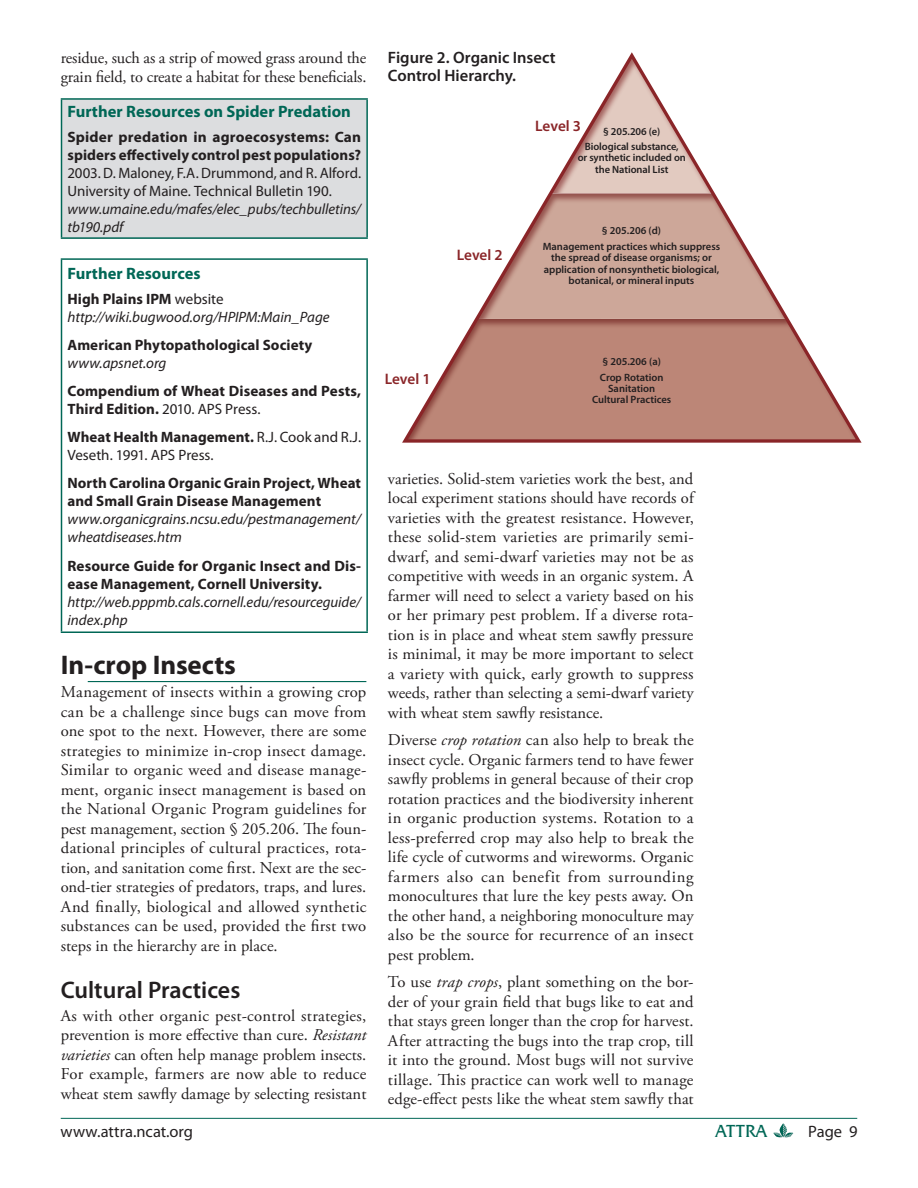
<style>
.page{position:relative;width:918px;height:1188px;background:#fff}
.page>*{position:absolute;margin:0;border:0;box-sizing:border-box;transform-origin:0 0}
.t1{font:700 27px "Myriad Pro";letter-spacing:-.005em;color:#231f20}
.t2{font:600 24px "Myriad Pro";color:#231f20}
.t3{font:16.5px/19.5px "Adobe Garamond Pro";color:#231f20;text-align:justify}
.t4{font:700 16.5px "Myriad Pro";color:#006756}
.t5{font:600 16.5px/18px "Myriad Pro";letter-spacing:-.005em;color:#231f20}
.t6{font:16.5px "Myriad Pro";color:#231f20}
.t7{font:600 15.3px "Myriad Pro";letter-spacing:-.005em;color:#8a2528}
.t8{font:700 15px/18px "Myriad Pro";letter-spacing:.005em;color:#231f20}
.t9{font:italic 15px/18px "Myriad Pro";color:#231f20}
.t10{font:15px/18px "Myriad Pro";color:#231f20}
.t11{font:600 10.65px/11.4px "Myriad Pro";color:#231f20;text-align:center}
.s1{font-weight:700;font-style:normal}
.s2{font-style:normal}
.s3{font-weight:400}
.s4{font-weight:700}
.s5{font-style:italic}
</style>
<div class="page">
<hr style="left:61px;top:1118px;width:796px;height:1px;background:#006756">
<hr style="left:88px;top:681px;width:278px;height:1px;background:#006756">
<div style="left:62px;top:99px;width:305px;height:139px;background:#dcdddf"></div>
<hr style="left:61px;top:98px;width:307px;height:2px;background:#006756">
<hr style="left:61px;top:100px;width:1px;height:137px;background:#006756">
<hr style="left:366px;top:100px;width:2px;height:137px;background:#006756">
<hr style="left:61px;top:237px;width:307px;height:2px;background:#006756">
<hr style="left:61px;top:258px;width:307px;height:2px;background:#006756">
<hr style="left:61px;top:260px;width:1px;height:371px;background:#006756">
<hr style="left:366px;top:260px;width:2px;height:371px;background:#006756">
<hr style="left:61px;top:631px;width:307px;height:2px;background:#006756">
<svg style="left:402px;top:52px;width:460px;height:391px"></svg>
<svg style="left:773px;top:1123px;width:20px;height:15px"></svg>
<p class="t3" style="left:61px;top:48px;width:307px">residue, such as a strip of mowed grass around the grain field, to create a habitat for these beneficials.</p>
<p class="t4" style="left:68px;top:101px;width:285px">Further Resources on Spider Predation</p>
<p class="t8" style="left:68px;top:128px;width:295px">Spider predation in agroecosystems: Can spiders effectively control pest populations?</p>
<p class="t10" style="left:68px;top:164px;width:295px">2003. D. Maloney, F.A. Drummond, and R. Alford.<br>University of Maine. Technical Bulletin 190.</p>
<p class="t9" style="left:68px;top:200px;width:295px">www.umaine.edu/mafes/elec_pubs/techbulletins/ tb190.pdf</p>
<p class="t4" style="left:68px;top:263px;width:135px">Further Resources</p>
<p class="t9" style="left:68px;top:290px;width:264px"><span class="s1">High Plains IPM</span> <span class="s2">website </span>http://wiki.bugwood.org/HPIPM:Main_Page</p>
<p class="t8" style="left:68px;top:335px;width:246px">American Phytopathological Society</p>
<p class="t9" style="left:68px;top:354px;width:100px">www.apsnet.org</p>
<p class="t8" style="left:68px;top:382px;width:295px">Compendium of Wheat Diseases and Pests,<br>Third Edition. <span class="s3">2010. APS Press.</span></p>
<p class="t10" style="left:68px;top:428px;width:295px"><span class="s4">Wheat Health Management.</span> R.J. Cook and R.J.<br>Veseth. 1991. APS Press.</p>
<p class="t8" style="left:68px;top:474px;width:295px">North Carolina Organic Grain Project, Wheat and Small Grain Disease Management</p>
<p class="t9" style="left:68px;top:510px;width:295px">www.organicgrains.ncsu.edu/pestmanagement/ wheatdiseases.htm</p>
<p class="t8" style="left:68px;top:556px;width:295px">Resource Guide for Organic Insect and Dis&shy;ease Management, Cornell University.</p>
<p class="t9" style="left:68px;top:592px;width:295px">http://web.pppmb.cals.cornell.edu/resourceguide/ index.php</p>
<h1 class="t1" style="left:61px;top:648px;width:177px">In-crop Insects</h1>
<p class="t3" style="left:61px;top:683px;width:307px">Management of insects within a growing crop can be a challenge since bugs can move from one spot to the next. However, there are some strategies to minimize in-crop insect damage.<br>Similar to organic weed and disease manage&shy;ment, organic insect management is based on the National Organic Program guidelines for pest management, section § 205.206. The foun&shy;dational principles of cultural practices, rota&shy;tion, and sanitation come first. Next are the sec&shy;ond-tier strategies of predators, traps, and lures.<br>And finally, biological and allowed synthetic substances can be used, provided the first two steps in the hierarchy are in place.</p>
<h2 class="t2" style="left:61px;top:975px;width:181px">Cultural Practices</h2>
<p class="t3" style="left:61px;top:1006px;width:307px">As with other organic pest-control strategies, prevention is more effective than cure. <span class="s5">Resistant varieties</span> can often help manage problem insects.<br>For example, farmers are now able to reduce wheat stem sawfly damage by selecting resistant</p>
<p class="t5" style="left:388px;top:48px;width:169px">Figure 2. Organic Insect<br>Control Hierarchy.</p>
<p class="t7" style="left:457px;top:245px;width:47px">Level 2</p>
<p class="t7" style="left:385px;top:369px;width:47px">Level 1</p>
<p class="t7" style="left:535px;top:116px;width:47px">Level 3</p>
<p class="t11" style="left:585px;top:123px;width:95px;line-height:15.3px">§ 205.206 (e)<br>Biological substance,</p>
<p class="t11" style="left:578px;top:152px;width:110px">or synthetic included on the National List</p>
<p class="t11" style="left:543px;top:223px;width:179px;line-height:15.3px">§ 205.206 (d)<br>Management practices which suppress</p>
<p class="t11" style="left:544px;top:252px;width:177px">the spread of disease organisms; or application of nonsynthetic biological, botanical, or mineral inputs</p>
<p class="t11" style="left:600px;top:354px;width:65px;line-height:15.3px;text-align:left">§ 205.206 (a)<br>Crop Rotation</p>
<p class="t11" style="left:592px;top:382px;width:81px">Sanitation<br>Cultural Practices</p>
<p class="t3" style="left:388px;top:469px;width:307px">varieties. Solid-stem varieties work the best, and local experiment stations should have records of varieties with the greatest resistance. However, these solid-stem varieties are primarily semi&shy;dwarf, and semi-dwarf varieties may not be as competitive with weeds in an organic system. A farmer will need to select a variety based on his or her primary pest problem. If a diverse rota&shy;tion is in place and wheat stem sawfly pressure is minimal, it may be more important to select a variety with quick, early growth to suppress weeds, rather than selecting a semi-dwarf variety with wheat stem sawfly resistance.</p>
<p class="t3" style="left:388px;top:731px;width:307px">Diverse <span class="s5">crop rotation</span> can also help to break the insect cycle. Organic farmers tend to have fewer sawfly problems in general because of their crop rotation practices and the biodiversity inherent in organic production systems. Rotation to a less-preferred crop may also help to break the life cycle of cutworms and wireworms. Organic farmers also can benefit from surrounding monocultures that lure the key pests away. On the other hand, a neighboring monoculture may also be the source for recurrence of an insect pest problem.</p>
<p class="t3" style="left:388px;top:973px;width:307px">To use <span class="s5">trap crops</span>, plant something on the bor&shy;der of your grain field that bugs like to eat and that stays green longer than the crop for harvest.<br>After attracting the bugs into the trap crop, till it into the ground. Most bugs will not survive tillage. This practice can work well to manage edge-effect pests like the wheat stem sawfly that</p>
<p class="t6" style="left:60px;top:1122px;width:134px">www.attra.ncat.org</p>
<p class="t6" style="left:808px;top:1122px;width:51px">Page 9</p>
</div>
